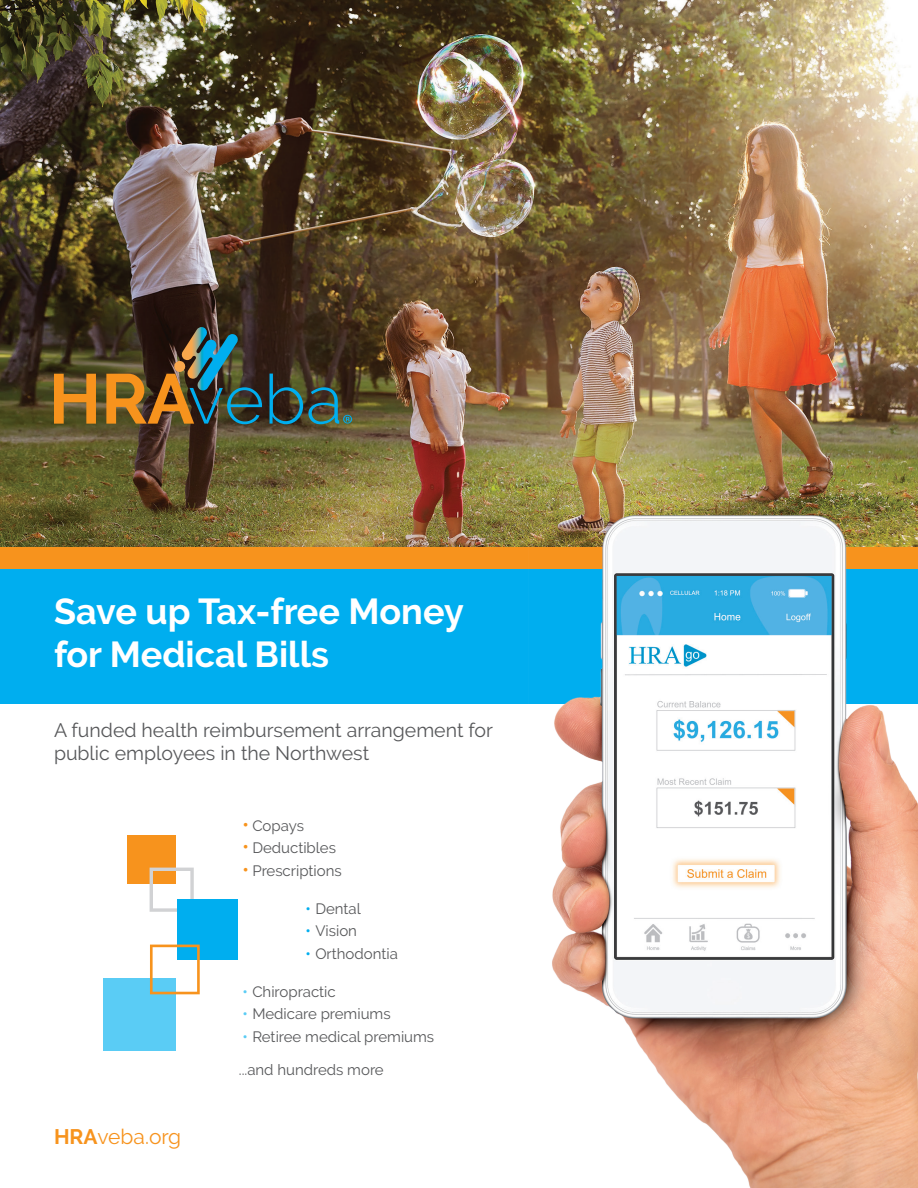
<style>
.page{position:relative;width:918px;height:1188px;background:#fff}
.page>*{position:absolute;margin:0;border:0;box-sizing:border-box;transform-origin:0 0}
.t1{font:700 36px/43.2px "Raleway";color:#fff}
.t2{font:21px "Raleway";color:#f7931d}
.t3{font:19.5px/23.4px "Raleway";color:#57585a}
.t4{font:15px "Raleway";color:#57585a}
.s1{font-weight:700}
.s2{font-weight:600;font-size:18px;color:#f7931d}
.s3{font-weight:600;color:#00aeef}
.s4{font-weight:600;color:#5accf5}
</style>
<div class="page">
<img style="left:0;top:0;width:918px;height:547px">
<div style="left:0;top:547px;width:918px;height:22px;background:#f7931d"></div>
<div style="left:0;top:569px;width:918px;height:135px;background:#00aeef"></div>
<div style="left:127px;top:836px;width:49px;height:48px;background:#f7931d"></div>
<svg style="left:150px;top:868px;width:44px;height:44px"></svg>
<div style="left:177px;top:899px;width:61px;height:60px;background:#00aeef"></div>
<div style="left:103px;top:978px;width:73px;height:73px;background:#5accf5"></div>
<svg style="left:150px;top:945px;width:50px;height:49px"></svg>
<img style="left:528px;top:477px;width:390px;height:711px">
<svg style="left:54px;top:374px;width:42px;height:50px;background:#b07725"></svg>
<img style="left:106px;top:374px;width:156px;height:50px">
<img style="left:173px;top:327px;width:66px;height:64px">
<svg style="left:270px;top:374px;width:82px;height:50px;background:#384d46"></svg>
<h1 class="t1" style="left:54px;top:590px;width:411px">Save up Tax-free Money for Medical Bills</h1>
<h3 class="t3" style="left:54px;top:718px;width:440px">A funded health reimbursement arrangement for public employees in the Northwest</h3>
<h2 class="t2" style="left:54px;top:1125px;width:129px"><span class="s1">HRA</span>veba.org</h2>
<p class="t4" style="left:242px;top:817px;width:63px"><span class="s2">•</span> Copays</p>
<p class="t4" style="left:242px;top:839px;width:95px"><span class="s2">•</span> Deductibles</p>
<p class="t4" style="left:242px;top:862px;width:101px"><span class="s2">•</span> Prescriptions</p>
<p class="t4" style="left:305px;top:900px;width:57px"><span class="s3">•</span> Dental</p>
<p class="t4" style="left:305px;top:922px;width:53px"><span class="s3">•</span> Vision</p>
<p class="t4" style="left:305px;top:945px;width:94px"><span class="s3">•</span> Orthodontia</p>
<p class="t4" style="left:242px;top:983px;width:95px"><span class="s4">•</span> Chiropractic</p>
<p class="t4" style="left:242px;top:1005px;width:150px"><span class="s4">•</span> Medicare premiums</p>
<p class="t4" style="left:242px;top:1028px;width:193px"><span class="s4">•</span> Retiree medical premiums</p>
<p class="t4" style="left:239px;top:1061px;width:146px">...and hundreds more</p>
</div>
